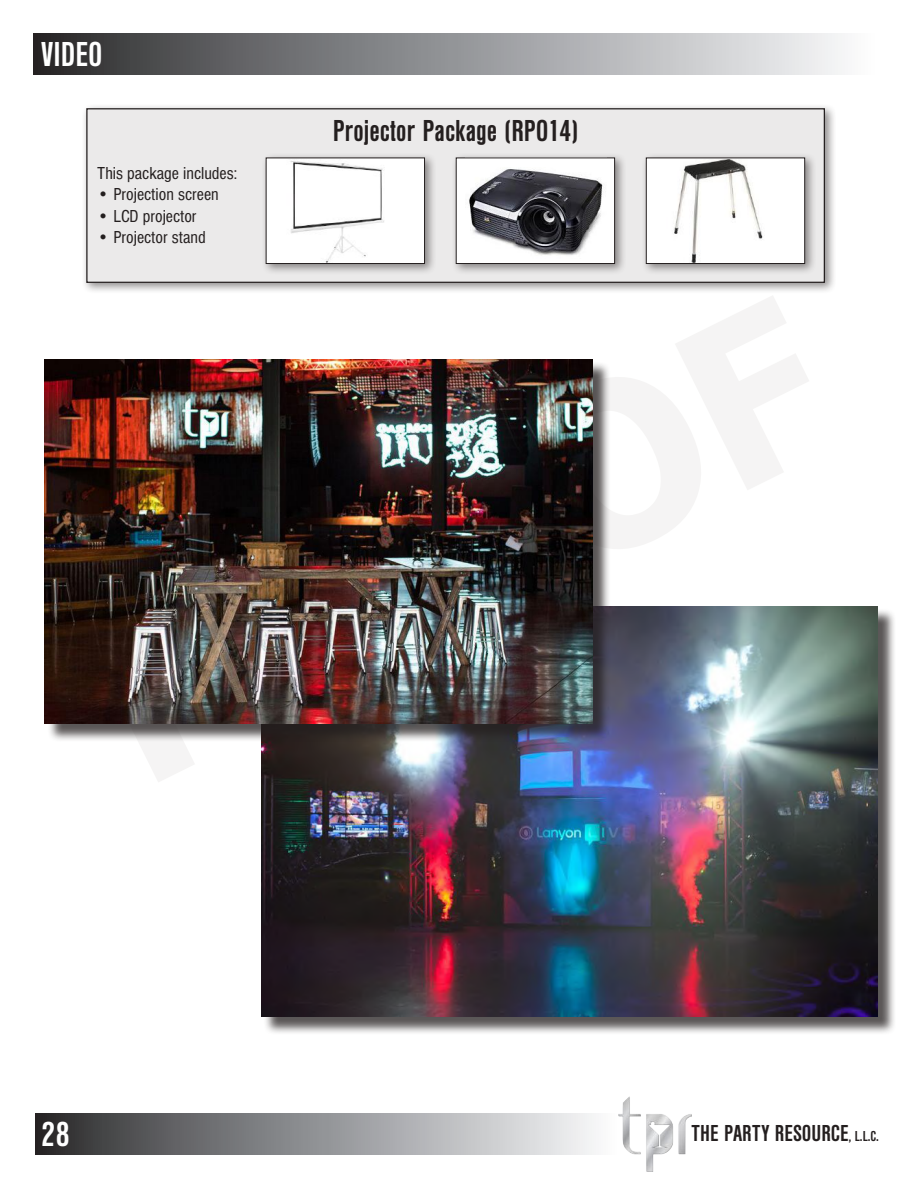
<style>
.page{position:relative;width:918px;height:1188px;background:#fff}
.page>*{position:absolute;margin:0;border:0;box-sizing:border-box;transform-origin:0 0}
.t1{font:700 condensed 36px "Nimbus Sans DOT";color:#fff}
.t2{font:700 condensed 31.5px "Nimbus Sans DOT";color:#241f1f}
.t3{font:700 condensed 24px "Nimbus Sans DOT";color:#241f1f}
.t4{font:condensed 18px "Nimbus Sans DOT";color:#241f1f}
.s1{font-size:15px}
</style>
<div class="page">
<div style="left:34px;top:34px;width:844px;height:40px;background:linear-gradient(to right,#2c2d2f,#fcfdff)"></div>
<div style="left:81px;top:103px;width:755px;height:191px;background:#241f1f;opacity:.5"></div>
<div style="left:87px;top:109px;width:737px;height:173px;background:#ebeaea"></div>
<div style="left:86px;top:108px;width:739px;height:175px;border:1px solid #241f1f"></div>
<div style="left:261px;top:153px;width:175px;height:122px;background:#241f1f;opacity:.5"></div>
<div style="left:266px;top:158px;width:159px;height:106px;background:#fff"></div>
<img style="left:290px;top:161px;width:94px;height:101px">
<div style="left:266px;top:157px;width:159px;height:107px;border:1px solid #241f1f"></div>
<div style="left:451px;top:153px;width:175px;height:122px;background:#241f1f;opacity:.5"></div>
<div style="left:456px;top:158px;width:159px;height:106px;background:#fff"></div>
<img style="left:469px;top:169px;width:134px;height:86px">
<div style="left:456px;top:157px;width:159px;height:107px;border:1px solid #241f1f"></div>
<div style="left:641px;top:153px;width:175px;height:122px;background:#241f1f;opacity:.5"></div>
<div style="left:646px;top:158px;width:159px;height:106px;background:#fff"></div>
<img style="left:674px;top:159px;width:89px;height:103px">
<div style="left:646px;top:157px;width:159px;height:107px;border:1px solid #241f1f"></div>
<div style="left:35px;top:1114px;width:584px;height:40px;background:linear-gradient(to right,#2c2c2f,#fcfdff)"></div>
<img style="left:619px;top:1096px;width:73px;height:75px">
<div style="left:264px;top:608px;width:632px;height:427px;background:#241f1f;opacity:.75"></div>
<img style="left:261px;top:606px;width:617px;height:411px">
<div style="left:47px;top:361px;width:564px;height:382px;background:#241f1f;opacity:.75"></div>
<img style="left:45px;top:359px;width:547px;height:365px">
<h1 class="t1" style="left:41px;top:35px;width:63px">VIDEO</h1>
<p class="t4" style="left:97px;top:163px;width:141px">This package includes:</p>
<p class="t4" style="left:97px;top:185px;width:123px">• Projection screen</p>
<p class="t4" style="left:97px;top:206px;width:101px">• LCD projector</p>
<p class="t4" style="left:97px;top:228px;width:110px">• Projector stand</p>
<h2 class="t2" style="left:333px;top:114px;width:247px">Projector Package (RP014)</h2>
<h1 class="t1" style="left:41px;top:1115px;width:31px">28</h1>
<h3 class="t3" style="left:692px;top:1121px;width:189px">THE PARTY RESOURCE<span class="s1">, L.L.C.</span></h3>
</div>
